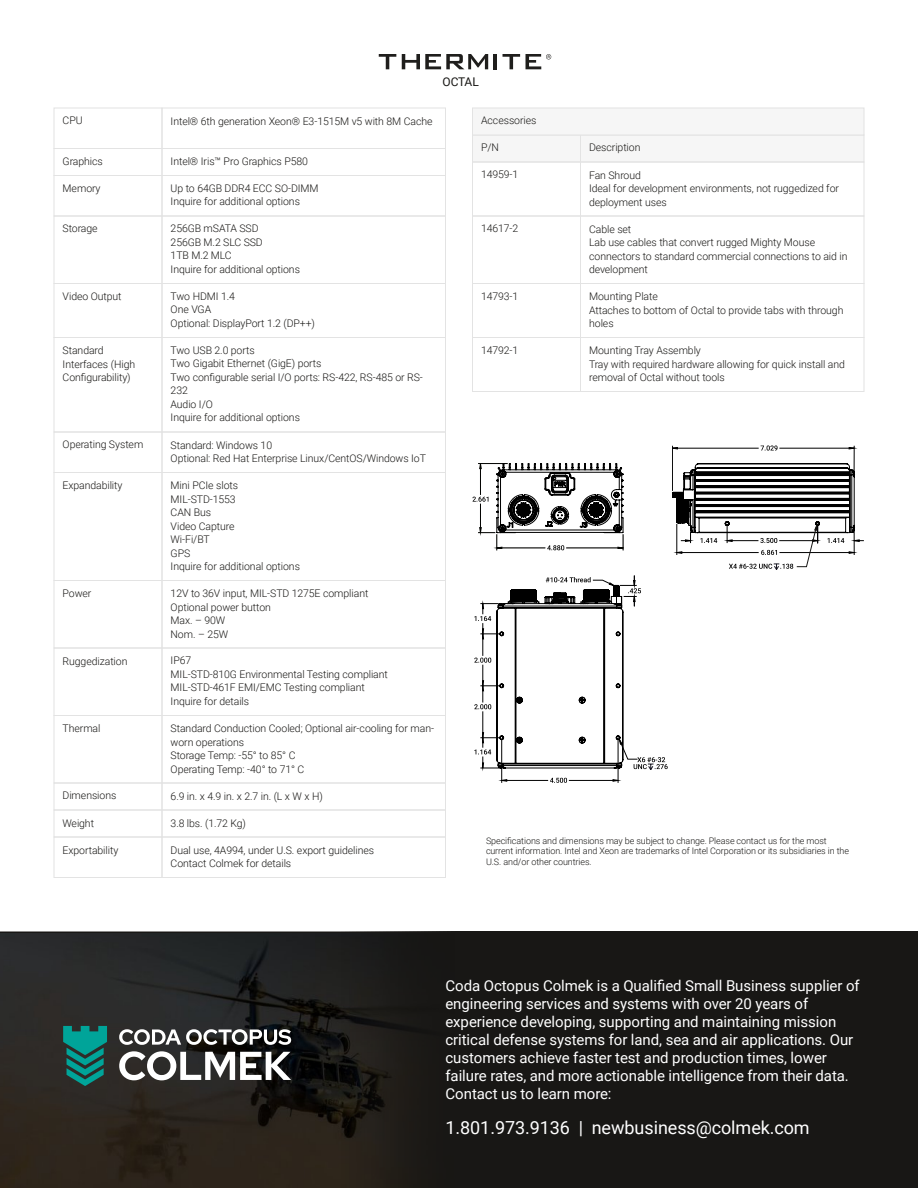
<style>
.page{position:relative;width:918px;height:1188px;background:#fff}
.page>*{position:absolute;margin:0;border:0;box-sizing:border-box;transform-origin:0 0}
.t1{font:18px "Roboto";letter-spacing:-.005em;color:#fff}
.t2{font:15px/18px "Roboto";letter-spacing:-.005em;color:#fff}
.t3{font:12px "Roboto";letter-spacing:-.015em;color:#181715}
.t4{font:300 10.5px/13.5px "Roboto";letter-spacing:-.005em;color:#181715}
.t5{font:300 9px/10.5px "Roboto";letter-spacing:-.01em;color:#181715}
</style>
<div class="page">
<svg style="left:0;top:932px;width:918px;height:256px;fill:#181715"></svg>
<svg style="left:672px;top:446px;width:192px;height:124px"></svg>
<svg style="left:550px;top:778px;width:17px;height:5px"></svg>
<svg style="left:474px;top:576px;width:194px;height:194px"></svg>
<hr style="left:501px;top:740px;width:1px;height:43px;background:#000">
<hr style="left:502px;top:780px;width:46px;height:1px;background:#000">
<hr style="left:569px;top:780px;width:49px;height:1px;background:#000">
<hr style="left:618px;top:740px;width:1px;height:43px;background:#000">
<svg style="left:473px;top:463px;width:151px;height:87px"></svg>
<div style="left:54px;top:108px;width:108px;height:40px;border:1px solid #e3e3e3"></div>
<div style="left:162px;top:108px;width:284px;height:40px;border:1px solid #e3e3e3"></div>
<div style="left:54px;top:148px;width:108px;height:28px;border:1px solid #e3e3e3"></div>
<div style="left:162px;top:148px;width:284px;height:28px;border:1px solid #e3e3e3"></div>
<div style="left:54px;top:176px;width:108px;height:40px;border:1px solid #e3e3e3"></div>
<div style="left:162px;top:176px;width:284px;height:40px;border:1px solid #e3e3e3"></div>
<div style="left:162px;top:216px;width:284px;height:68px;border:1px solid #e3e3e3"></div>
<div style="left:54px;top:216px;width:108px;height:68px;border:1px solid #e3e3e3"></div>
<div style="left:162px;top:284px;width:284px;height:54px;border:1px solid #e3e3e3"></div>
<div style="left:54px;top:284px;width:108px;height:54px;border:1px solid #e3e3e3"></div>
<div style="left:162px;top:338px;width:284px;height:94px;border:1px solid #e3e3e3"></div>
<div style="left:54px;top:338px;width:108px;height:94px;border:1px solid #e3e3e3"></div>
<div style="left:54px;top:432px;width:108px;height:40px;border:1px solid #e3e3e3"></div>
<div style="left:162px;top:432px;width:284px;height:40px;border:1px solid #e3e3e3"></div>
<div style="left:54px;top:472px;width:108px;height:108px;border:1px solid #e3e3e3"></div>
<div style="left:162px;top:472px;width:284px;height:108px;border:1px solid #e3e3e3"></div>
<div style="left:54px;top:580px;width:108px;height:68px;border:1px solid #e3e3e3"></div>
<div style="left:162px;top:580px;width:284px;height:68px;border:1px solid #e3e3e3"></div>
<div style="left:54px;top:648px;width:108px;height:68px;border:1px solid #e3e3e3"></div>
<div style="left:162px;top:648px;width:284px;height:68px;border:1px solid #e3e3e3"></div>
<div style="left:54px;top:716px;width:108px;height:67px;border:1px solid #e3e3e3"></div>
<div style="left:162px;top:716px;width:284px;height:67px;border:1px solid #e3e3e3"></div>
<div style="left:54px;top:783px;width:108px;height:27px;border:1px solid #e3e3e3"></div>
<div style="left:162px;top:783px;width:284px;height:27px;border:1px solid #e3e3e3"></div>
<div style="left:54px;top:810px;width:108px;height:27px;border:1px solid #e3e3e3"></div>
<div style="left:162px;top:810px;width:284px;height:27px;border:1px solid #e3e3e3"></div>
<div style="left:54px;top:837px;width:108px;height:41px;border:1px solid #e3e3e3"></div>
<div style="left:162px;top:837px;width:284px;height:41px;border:1px solid #e3e3e3"></div>
<div style="left:472px;top:135px;width:108px;height:27px;background:#f6f6f6"></div>
<div style="left:472px;top:135px;width:108px;height:27px;border:1px solid #e3e3e3"></div>
<div style="left:580px;top:135px;width:284px;height:27px;background:#f6f6f6"></div>
<div style="left:580px;top:135px;width:284px;height:27px;border:1px solid #e3e3e3"></div>
<div style="left:472px;top:108px;width:392px;height:27px;background:#f6f6f6"></div>
<div style="left:472px;top:162px;width:108px;height:54px;border:1px solid #e3e3e3"></div>
<div style="left:580px;top:162px;width:284px;height:54px;border:1px solid #e3e3e3"></div>
<div style="left:472px;top:216px;width:108px;height:68px;border:1px solid #e3e3e3"></div>
<div style="left:580px;top:216px;width:284px;height:68px;border:1px solid #e3e3e3"></div>
<div style="left:472px;top:284px;width:108px;height:54px;border:1px solid #e3e3e3"></div>
<div style="left:580px;top:284px;width:284px;height:54px;border:1px solid #e3e3e3"></div>
<div style="left:472px;top:338px;width:108px;height:54px;border:1px solid #e3e3e3"></div>
<div style="left:580px;top:338px;width:284px;height:54px;border:1px solid #e3e3e3"></div>
<svg style="left:379px;top:54px;width:17px;height:15px"></svg>
<svg style="left:402px;top:54px;width:86px;height:15px"></svg>
<hr style="left:494px;top:54px;width:3px;height:15px;background:#1f1e1c">
<svg style="left:503px;top:54px;width:17px;height:15px"></svg>
<svg style="left:526px;top:54px;width:25px;height:15px"></svg>
<svg style="left:63px;top:1026px;width:44px;height:60px"></svg>
<svg style="left:119px;top:1051px;width:172px;height:29px"></svg>
<svg style="left:119px;top:1029px;width:172px;height:16px"></svg>
<p class="t3" style="left:442px;top:75px;width:38px">OCTAL</p>
<p class="t4" style="left:63px;top:114px;width:22px">CPU</p>
<p class="t4" style="left:171px;top:114px;width:263px">Intel® 6th generation Xeon® E3-1515M v5 with 8M Cache</p>
<p class="t4" style="left:63px;top:155px;width:42px">Graphics</p>
<p class="t4" style="left:171px;top:155px;width:139px">Intel® Iris™ Pro Graphics P580</p>
<p class="t4" style="left:63px;top:181px;width:39px">Memory</p>
<p class="t4" style="left:171px;top:181px;width:149px">Up to 64GB DDR4 ECC SO-DIMM<br>Inquire for additional options</p>
<p class="t4" style="left:171px;top:222px;width:131px">256GB mSATA SSD<br>256GB M.2 SLC SSD<br>1TB M.2 MLC<br>Inquire for additional options</p>
<p class="t4" style="left:63px;top:222px;width:36px">Storage</p>
<p class="t4" style="left:63px;top:290px;width:61px">Video Output</p>
<p class="t4" style="left:63px;top:344px;width:74px">Standard<br>Interfaces (High<br>Configurability)</p>
<p class="t4" style="left:171px;top:289px;width:146px">Two HDMI 1.4<br>One VGA<br>Optional: DisplayPort 1.2 (DP++)</p>
<p class="t4" style="left:171px;top:343px;width:254px">Two USB 2.0 ports<br>Two Gigabit Ethernet (GigE) ports<br>Two configurable serial I/O ports: RS-422, RS-485 or RS-<br>232<br>Audio I/O<br>Inquire for additional options</p>
<p class="t4" style="left:63px;top:438px;width:82px">Operating System</p>
<p class="t4" style="left:171px;top:438px;width:257px">Standard: Windows 10<br>Optional: Red Hat Enterprise Linux/CentOS/Windows IoT</p>
<p class="t4" style="left:63px;top:479px;width:61px">Expandability</p>
<p class="t4" style="left:171px;top:479px;width:131px">Mini PCIe slots<br>MIL-STD-1553<br>CAN Bus<br>Video Capture<br>Wi-Fi/BT<br>GPS<br>Inquire for additional options</p>
<p class="t4" style="left:63px;top:586px;width:30px">Power</p>
<p class="t4" style="left:171px;top:587px;width:199px">12V to 36V input, MIL-STD 1275E compliant<br>Optional power button<br>Max. – 90W<br>Nom. – 25W</p>
<p class="t4" style="left:63px;top:654px;width:66px">Ruggedization</p>
<p class="t4" style="left:171px;top:654px;width:219px">IP67<br>MIL-STD-810G Environmental Testing compliant<br>MIL-STD-461F EMI/EMC Testing compliant<br>Inquire for details</p>
<p class="t4" style="left:63px;top:722px;width:39px">Thermal</p>
<p class="t4" style="left:171px;top:722px;width:265px">Standard Conduction Cooled; Optional air-cooling for man&shy;worn operations<br>Storage Temp: -55° to 85° C<br>Operating Temp: -40° to 71° C</p>
<p class="t4" style="left:63px;top:789px;width:55px">Dimensions</p>
<p class="t4" style="left:171px;top:790px;width:154px">6.9 in. x 4.9 in. x 2.7 in. (L x W x H)</p>
<p class="t4" style="left:63px;top:816px;width:33px">Weight</p>
<p class="t4" style="left:171px;top:817px;width:77px">3.8 lbs. (1.72 Kg)</p>
<p class="t4" style="left:63px;top:843px;width:57px">Exportability</p>
<p class="t4" style="left:171px;top:843px;width:205px">Dual use, 4A994, under U.S. export guidelines<br>Contact Colmek for details</p>
<p class="t4" style="left:481px;top:114px;width:57px">Accessories</p>
<p class="t4" style="left:481px;top:141px;width:19px">P/N</p>
<p class="t4" style="left:589px;top:141px;width:53px">Description</p>
<p class="t4" style="left:481px;top:168px;width:39px">14959-1</p>
<p class="t4" style="left:589px;top:168px;width:251px">Fan Shroud<br>Ideal for development environments, not ruggedized for deployment uses</p>
<p class="t4" style="left:481px;top:222px;width:39px">14617-2</p>
<p class="t4" style="left:589px;top:222px;width:260px">Cable set<br>Lab use cables that convert rugged Mighty Mouse connectors to standard commercial connections to aid in development</p>
<p class="t4" style="left:481px;top:289px;width:39px">14793-1</p>
<p class="t4" style="left:589px;top:290px;width:256px">Mounting Plate<br>Attaches to bottom of Octal to provide tabs with through holes</p>
<p class="t4" style="left:481px;top:343px;width:39px">14792-1</p>
<p class="t4" style="left:589px;top:344px;width:257px">Mounting Tray Assembly<br>Tray with required hardware allowing for quick install and removal of Octal without tools</p>
<p class="t5" style="left:486px;top:836px;width:364px">Specifications and dimensions may be subject to change. Please contact us for the most current information. Intel and Xeon are trademarks of Intel Corporation or its subsidiaries in the<br>U.S. and/or other countries.</p>
<p class="t2" style="left:446px;top:977px;width:416px">Coda Octopus Colmek is a Qualified Small Business supplier of engineering services and systems with over 20 years of experience developing, supporting and maintaining mission critical defense systems for land, sea and air applications. Our customers achieve faster test and production times, lower failure rates, and more actionable intelligence from their data.<br>Contact us to learn more:</p>
<h1 class="t1" style="left:446px;top:1117px;width:366px">1.801.973.9136 | newbusiness@colmek.com</h1>
</div>
